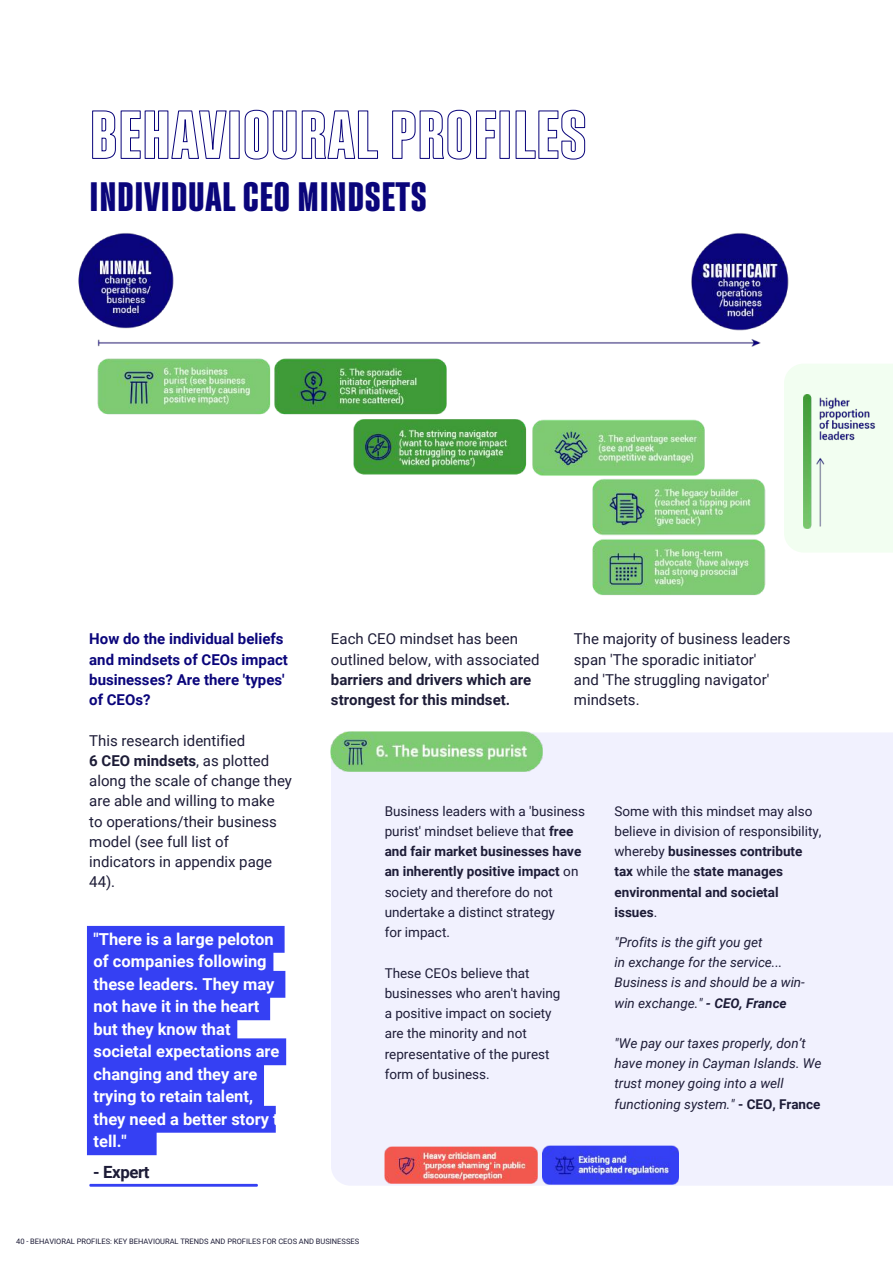
<style>
.page{position:relative;width:893px;height:1264px;background:#fff}
.page>*{position:absolute;margin:0;border:0;box-sizing:border-box;transform-origin:0 0}
.t1{font:700 condensed 40.5px "Fixture";color:#0a057b}
.t2{font:700 16.8px "Roboto";letter-spacing:-.02em;color:#1d1c37}
.t3{font:700 16.65px "Roboto";letter-spacing:-.02em;color:#1d1c37}
.t4{font:700 16.5px/22.5px "Roboto";color:#fff}
.t5{font:15px/20.2px "Roboto";color:#1d1c37}
.t6{font:700 15px/20.2px "Roboto";color:#0a057b}
.t7{font:700 15px/20.2px "Roboto";color:#1d1c37}
.t8{font:13.5px/20.2px "Roboto";color:#1d1c37}
.t9{font:italic 13.5px/20.2px "Roboto";color:#1d1c37}
.t10{font:7.5px "Roboto";color:#1d1c37}
.s1{font-weight:700}
.s2{font-weight:700;font-style:normal}
</style>
<div class="page">
<div style="left:840px;top:364px;width:52px;height:188px;background:#f2fef1"></div>
<img style="left:840px;top:395px;width:37px;height:134px">
<img style="left:78px;top:233px;width:762px;height:362px">
<div style="left:331px;top:733px;width:561px;height:452px;background:#f1f1fe"></div>
<img style="left:331px;top:731px;width:211px;height:41px">
<svg style="left:92px;top:109px;width:493px;height:51px"></svg>
<svg style="left:87px;top:925px;width:199px;height:230px;background:#4e58f4"></svg>
<img style="left:384px;top:1146px;width:153px;height:37px">
<img style="left:543px;top:1145px;width:135px;height:38px">
<hr style="left:90px;top:1183px;width:167px;height:3px;background:#3540f3">
<h1 class="t1" style="left:89px;top:169px;width:339px">INDIVIDUAL CEO MINDSETS</h1>
<p class="t6" style="left:89px;top:629px;width:200px">How do the individual beliefs and mindsets of CEOs impact businesses? Are there 'types' of CEOs?</p>
<p class="t5" style="left:89px;top:730px;width:204px">This research identified<br><span class="s1">6 CEO mindsets</span>, as plotted along the scale of change they are able and willing to make<br>to operations/their business model (see full list of indicators in appendix page<br>44).</p>
<p class="t4" style="left:94px;top:928px;width:196px">"There is a large peloton of companies following these leaders. They may not have it in the heart<br>but they know that societal expectations are changing and they are trying to retain talent, they need a better story to tell."</p>
<p class="t2" style="left:93px;top:1161px;width:58px">- Expert</p>
<p class="t5" style="left:331px;top:629px;width:210px">Each CEO mindset has been outlined below, with associated</p>
<p class="t7" style="left:331px;top:669px;width:202px">barriers and drivers which are strongest for this mindset.</p>
<p class="t5" style="left:574px;top:629px;width:218px">The majority of business leaders span 'The sporadic initiator'<br>and 'The struggling navigator' mindsets.</p>
<p class="t8" style="left:384px;top:801px;width:202px">Business leaders with a 'business purist' mindset believe that <span class="s1">free and fair market businesses have an inherently positive impact</span> on society and therefore do not undertake a distinct strategy<br>for impact.</p>
<p class="t8" style="left:384px;top:962px;width:177px">These CEOs believe that businesses who aren't having a positive impact on society are the minority and not representative of the purest form of business.</p>
<p class="t8" style="left:614px;top:801px;width:208px">Some with this mindset may also believe in division of responsibility, whereby <span class="s1">businesses contribute tax</span> while the <span class="s1">state manages environmental and societal issues</span>.</p>
<p class="t9" style="left:614px;top:932px;width:192px">"Profits is the gift you get<br>in exchange for the service...<br>Business is and should be a win&shy;win exchange." <span class="s1">- CEO, France</span></p>
<p class="t9" style="left:614px;top:1033px;width:208px">"We pay our taxes properly, don’t have money in Cayman Islands. We trust money going into a well functioning system." <span class="s2">- CEO, France</span></p>
<p class="t3" style="left:593px;top:904px;width:57px">- Expert</p>
<p class="t10" style="left:16px;top:1237px;width:344px">40 - BEHAVIORAL PROFILES: KEY BEHAVIOURAL TRENDS AND PROFILES FOR CEOS AND BUSINESSES</p>
</div>
